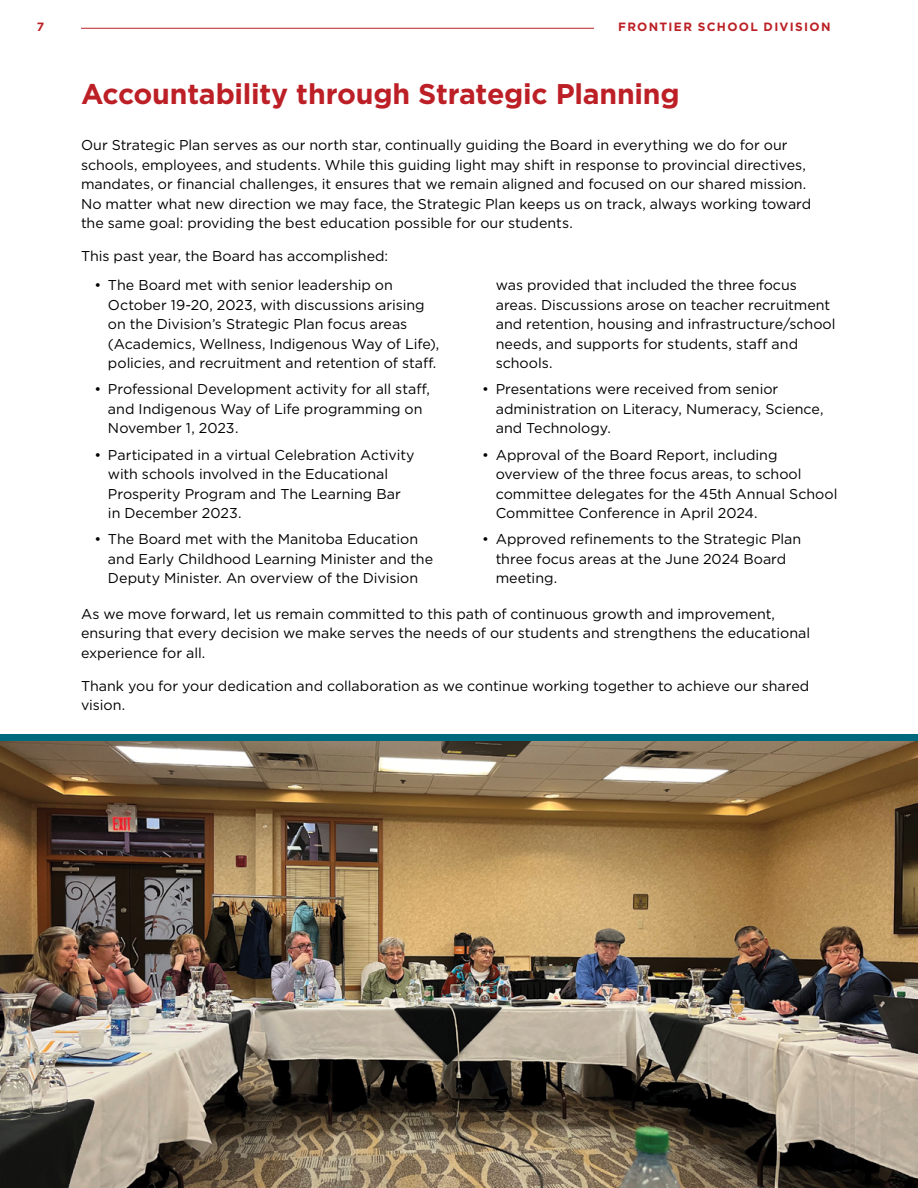
<style>
.page{position:relative;width:918px;height:1188px;background:#fff}
.page>*{position:absolute;margin:0;border:0;box-sizing:border-box;transform-origin:0 0}
.t1{font:700 28.5px "Gotham";letter-spacing:-.01em;color:#bc2026}
.t2{font:14.25px/19.5px "Gotham";color:#000}
.t3{font:700 12px "Gotham";letter-spacing:.11em;color:#bc2026}
</style>
<div class="page">
<img style="left:0;top:741px;width:918px;height:447px">
<div style="left:0;top:735px;width:918px;height:6px;background:#00697e"></div>
<hr style="left:81px;top:28px;width:513px;height:1px;background:#bc2026">
<p class="t3" style="left:37px;top:19px;width:9px">7</p>
<p class="t3" style="left:618px;top:19px;width:214px">FRONTIER SCHOOL DIVISION</p>
<h1 class="t1" style="left:81px;top:75px;width:600px">Accountability through Strategic Planning</h1>
<p class="t2" style="left:81px;top:135px;width:732px">Our Strategic Plan serves as our north star, continually guiding the Board in everything we do for our schools, employees, and students. While this guiding light may shift in response to provincial directives, mandates, or financial challenges, it ensures that we remain aligned and focused on our shared mission.<br>No matter what new direction we may face, the Strategic Plan keeps us on track, always working toward the same goal: providing the best education possible for our students.</p>
<p class="t2" style="left:81px;top:246px;width:309px">This past year, the Board has accomplished:</p>
<p class="t2" style="left:108px;top:275px;width:333px;text-indent:-13px">• The Board met with senior leadership on October 19-20, 2023, with discussions arising on the Division’s Strategic Plan focus areas (Academics, Wellness, Indigenous Way of Life), policies, and recruitment and retention of staff.</p>
<p class="t2" style="left:108px;top:379px;width:323px;text-indent:-13px">• Professional Development activity for all staff, and Indigenous Way of Life programming on<br>November 1, 2023.</p>
<p class="t2" style="left:108px;top:445px;width:308px;text-indent:-13px">• Participated in a virtual Celebration Activity with schools involved in the Educational Prosperity Program and The Learning Bar in December 2023.</p>
<p class="t2" style="left:108px;top:529px;width:327px;text-indent:-13px">• The Board met with the Manitoba Education and Early Childhood Learning Minister and the<br>Deputy Minister. An overview of the Division</p>
<p class="t2" style="left:496px;top:275px;width:341px">was provided that included the three focus areas. Discussions arose on teacher recruitment and retention, housing and infrastructure/school needs, and supports for students, staff and schools.</p>
<p class="t2" style="left:496px;top:379px;width:329px;text-indent:-13px">• Presentations were received from senior administration on Literacy, Numeracy, Science, and Technology.</p>
<p class="t2" style="left:496px;top:445px;width:343px;text-indent:-13px">• Approval of the Board Report, including overview of the three focus areas, to school committee delegates for the 45th Annual School Committee Conference in April 2024.</p>
<p class="t2" style="left:496px;top:529px;width:307px;text-indent:-13px">• Approved refinements to the Strategic Plan three focus areas at the June 2024 Board meeting.</p>
<p class="t2" style="left:81px;top:604px;width:731px">As we move forward, let us remain committed to this path of continuous growth and improvement, ensuring that every decision we make serves the needs of our students and strengthens the educational experience for all.</p>
<p class="t2" style="left:81px;top:676px;width:730px">Thank you for your dedication and collaboration as we continue working together to achieve our shared vision.</p>
</div>
